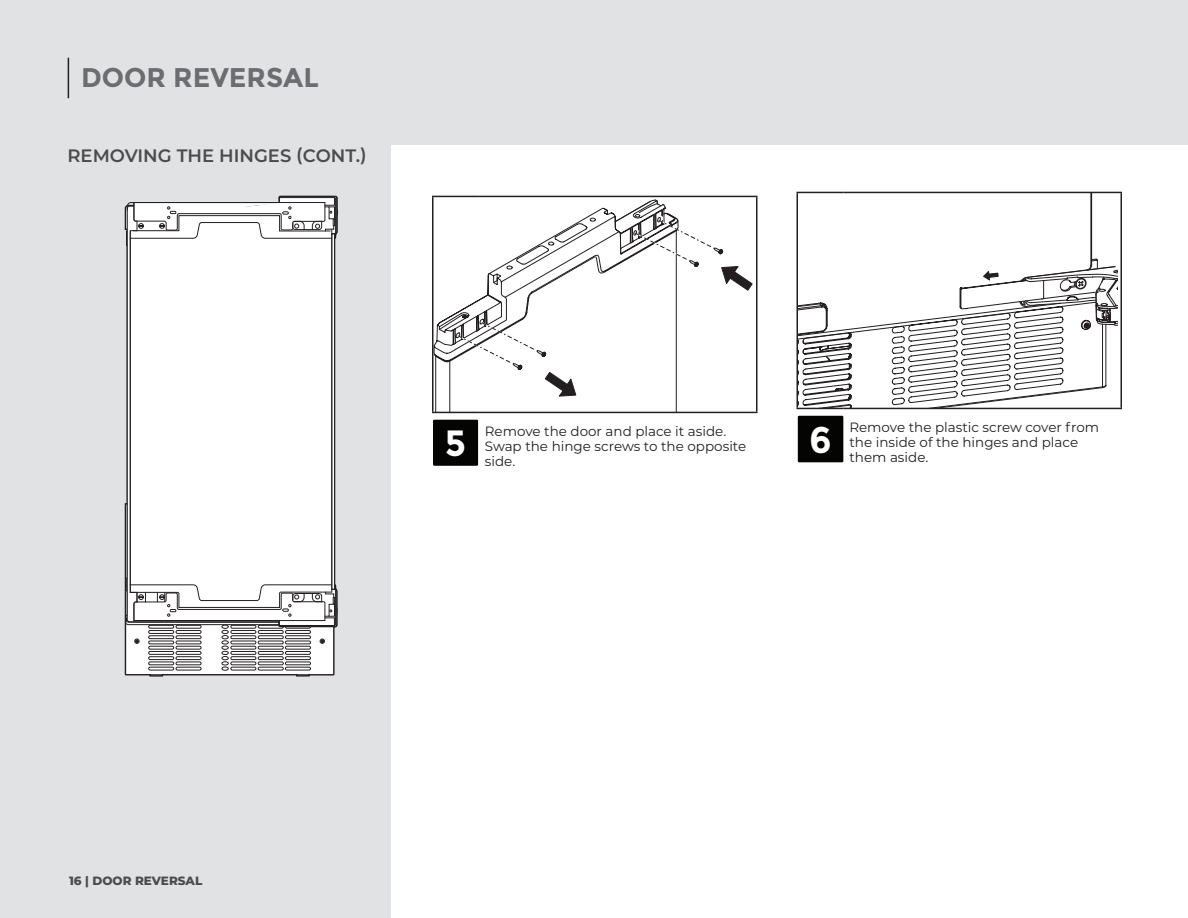
<style>
.page{position:relative;width:1188px;height:918px;background:#fff}
.page>*{position:absolute;margin:0;border:0;box-sizing:border-box;transform-origin:0 0}
.t1{font:700 36.9px "Montserrat";color:#fff}
.t2{font:700 36.45px "Montserrat";color:#fff}
.t3{font:700 27px "Montserrat";color:#6c6d70}
.JA_Subtopic_header{font:600 18px "Montserrat";color:#4b4c4d}
.JA_Body{font:13.5px/15px "Montserrat";color:#231f20}
.t4{font:800 12px "Montserrat";color:#4b4c4d}
</style>
<div class="page">
<div style="left:0;top:0;width:1188px;height:145px;background:#e1e2e4"></div>
<div style="left:0;top:145px;width:392px;height:773px;background:#e1e2e4"></div>
<hr style="left:68px;top:58px;width:1px;height:40px;background:#231f20">
<hr style="left:796px;top:192px;width:47px;height:1px;background:#231f20">
<hr style="left:796px;top:193px;width:2px;height:215px;background:#231f20">
<hr style="left:843px;top:192px;width:279px;height:1px;background:#231f20">
<hr style="left:1120px;top:193px;width:2px;height:215px;background:#231f20">
<hr style="left:796px;top:408px;width:47px;height:1px;background:#231f20">
<hr style="left:843px;top:408px;width:279px;height:1px;background:#231f20">
<svg style="left:798px;top:193px;width:308px;height:66px"></svg>
<svg style="left:798px;top:259px;width:320px;height:149px"></svg>
<div style="left:799px;top:417px;width:43px;height:44px;background:#040503"></div>
<div style="left:798px;top:416px;width:45px;height:46px;border:2px solid #040503"></div>
<hr style="left:432px;top:196px;width:47px;height:1px;background:#231f20">
<hr style="left:432px;top:197px;width:2px;height:215px;background:#231f20">
<hr style="left:479px;top:196px;width:279px;height:1px;background:#231f20">
<hr style="left:756px;top:197px;width:2px;height:215px;background:#231f20">
<hr style="left:432px;top:412px;width:47px;height:1px;background:#231f20">
<hr style="left:479px;top:412px;width:279px;height:1px;background:#231f20">
<svg style="left:438px;top:200px;width:241px;height:212px"></svg>
<svg style="left:633px;top:217px;width:120px;height:75px"></svg>
<svg style="left:457px;top:322px;width:122px;height:76px"></svg>
<div style="left:434px;top:421px;width:43px;height:44px;background:#040503"></div>
<div style="left:433px;top:420px;width:45px;height:46px;border:2px solid #040503"></div>
<svg style="left:126px;top:195px;width:211px;height:279px"></svg>
<div style="left:129px;top:231px;width:204px;height:266px;background:#fff"></div>
<hr style="left:331px;top:229px;width:1px;height:363px;background:#231f20">
<svg style="left:124px;top:497px;width:213px;height:180px;background:#dcdbdb"></svg>
<h3 class="t3" style="left:81px;top:62px;width:239px">DOOR REVERSAL</h3>
<p class="JA_Subtopic_header" style="left:68px;top:143px;width:301px">REMOVING THE HINGES (CONT.)</p>
<p class="t2" style="left:445px;top:422px;width:23px">5</p>
<p class="JA_Body" style="left:485px;top:424px;width:263px">Remove the door and place it aside.<br>Swap the hinge screws to the opposite side.</p>
<p class="t1" style="left:809px;top:418px;width:24px">6</p>
<p class="JA_Body" style="left:849px;top:420px;width:251px">Remove the plastic screw cover from the inside of the hinges and place</p>
<p class="JA_Body" style="left:849px;top:450px;width:81px">them aside.</p>
<p class="t4" style="left:69px;top:872px;width:135px">16 | DOOR REVERSAL</p>
</div>
